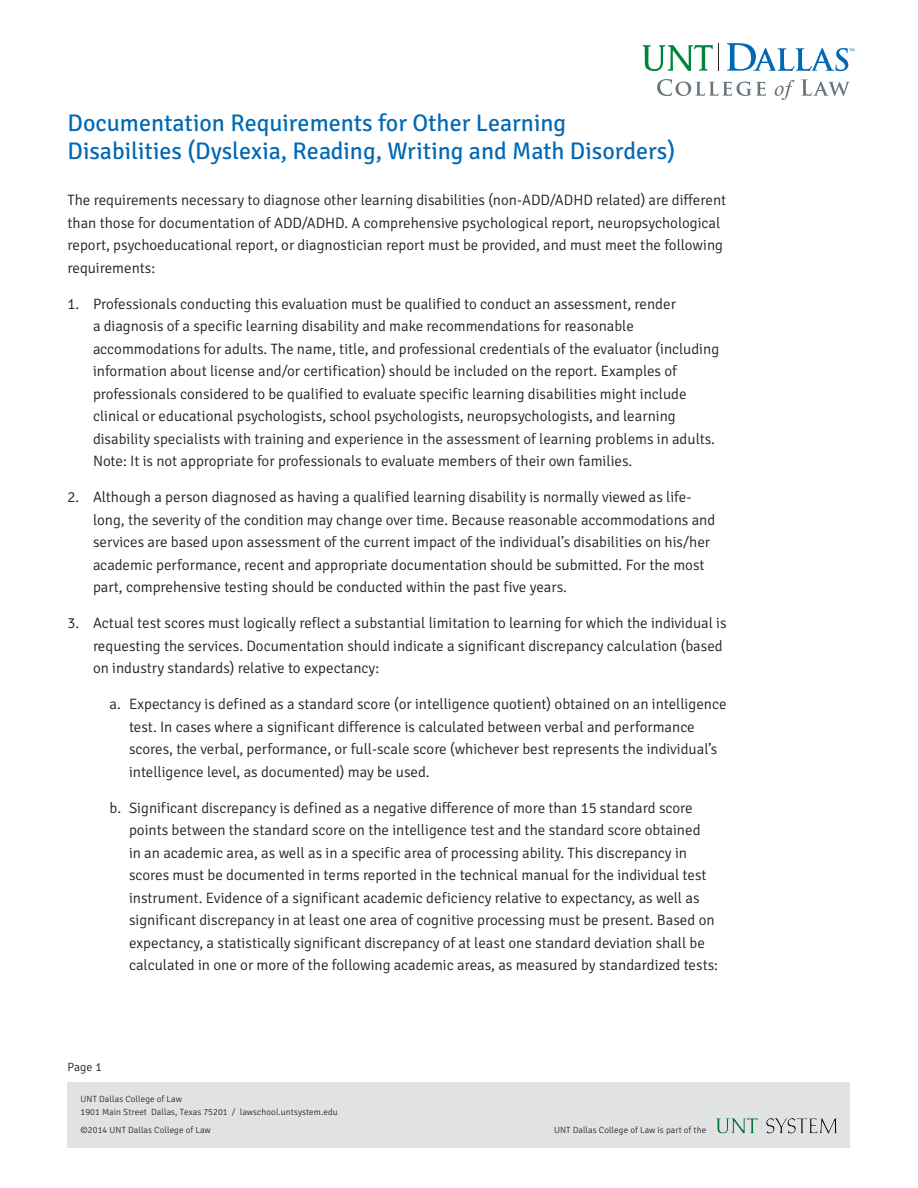
<style>
.page{position:relative;width:918px;height:1188px;background:#fff}
.page>*{position:absolute;margin:0;border:0;box-sizing:border-box;transform-origin:0 0}
.t1{font:24px/28.8px "Signika Negative";color:#0168b3}
.t2{font:300 15px/22.5px "Signika";color:#231f20}
.t3{font:300 12px "Signika";color:#231f20}
.t4{font:300 9px/13.5px "Signika Negative";letter-spacing:.01em;color:#231f20}
</style>
<div class="page">
<div style="left:68px;top:1082px;width:782px;height:66px;background:#e1e2e4"></div>
<img style="left:717px;top:1118px;width:123px;height:16px">
<svg style="left:727px;top:43px;width:127px;height:28px"></svg>
<svg style="left:643px;top:45px;width:70px;height:26px"></svg>
<svg style="left:657px;top:79px;width:109px;height:17px"></svg>
<svg style="left:775px;top:80px;width:19px;height:20px"></svg>
<svg style="left:801px;top:79px;width:49px;height:17px"></svg>
<p class="t1" style="left:68px;top:108px;width:609px">Documentation Requirements for Other Learning<br>Disabilities (Dyslexia, Reading, Writing and Math Disorders)</p>
<p class="t2" style="left:68px;top:189px;width:660px">The requirements necessary to diagnose other learning disabilities (non-ADD/ADHD related) are different than those for documentation of ADD/ADHD. A comprehensive psychological report, neuropsychological report, psychoeducational report, or diagnostician report must be provided, and must meet the following requirements:</p>
<p class="t2" style="left:93px;top:292px;width:628px;text-indent:-26px">1. Professionals conducting this evaluation must be qualified to conduct an assessment, render<br>a diagnosis of a specific learning disability and make recommendations for reasonable accommodations for adults. The name, title, and professional credentials of the evaluator (including information about license and/or certification) should be included on the report. Examples of professionals considered to be qualified to evaluate specific learning disabilities might include clinical or educational psychologists, school psychologists, neuropsychologists, and learning disability specialists with training and experience in the assessment of learning problems in adults.<br>Note: It is not appropriate for professionals to evaluate members of their own families.</p>
<p class="t2" style="left:93px;top:486px;width:624px;text-indent:-26px">2. Although a person diagnosed as having a qualified learning disability is normally viewed as life&shy;long, the severity of the condition may change over time. Because reasonable accommodations and services are based upon assessment of the current impact of the individual’s disabilities on his/her academic performance, recent and appropriate documentation should be submitted. For the most part, comprehensive testing should be conducted within the past five years.</p>
<p class="t2" style="left:93px;top:612px;width:635px;text-indent:-26px">3. Actual test scores must logically reflect a substantial limitation to learning for which the individual is requesting the services. Documentation should indicate a significant discrepancy calculation (based on industry standards) relative to expectancy:</p>
<p class="t2" style="left:129px;top:693px;width:599px;text-indent:-20px">a. Expectancy is defined as a standard score (or intelligence quotient) obtained on an intelligence test. In cases where a significant difference is calculated between verbal and performance scores, the verbal, performance, or full-scale score (whichever best represents the individual’s intelligence level, as documented) may be used.</p>
<p class="t2" style="left:129px;top:796px;width:591px;text-indent:-20px">b. Significant discrepancy is defined as a negative difference of more than 15 standard score points between the standard score on the intelligence test and the standard score obtained<br>in an academic area, as well as in a specific area of processing ability. This discrepancy in scores must be documented in terms reported in the technical manual for the individual test instrument. Evidence of a significant academic deficiency relative to expectancy, as well as significant discrepancy in at least one area of cognitive processing must be present. Based on expectancy, a statistically significant discrepancy of at least one standard deviation shall be calculated in one or more of the following academic areas, as measured by standardized tests:</p>
<p class="t3" style="left:68px;top:1060px;width:36px">Page 1</p>
<p class="t4" style="left:81px;top:1092px;width:259px">UNT Dallas College of Law<br>1901 Main Street Dallas, Texas 75201 / lawschool.untsystem.edu</p>
<p class="t4" style="left:81px;top:1123px;width:132px">©2014 UNT Dallas College of Law</p>
<p class="t4" style="left:554px;top:1123px;width:154px">UNT Dallas College of Law is part of the</p>
</div>
